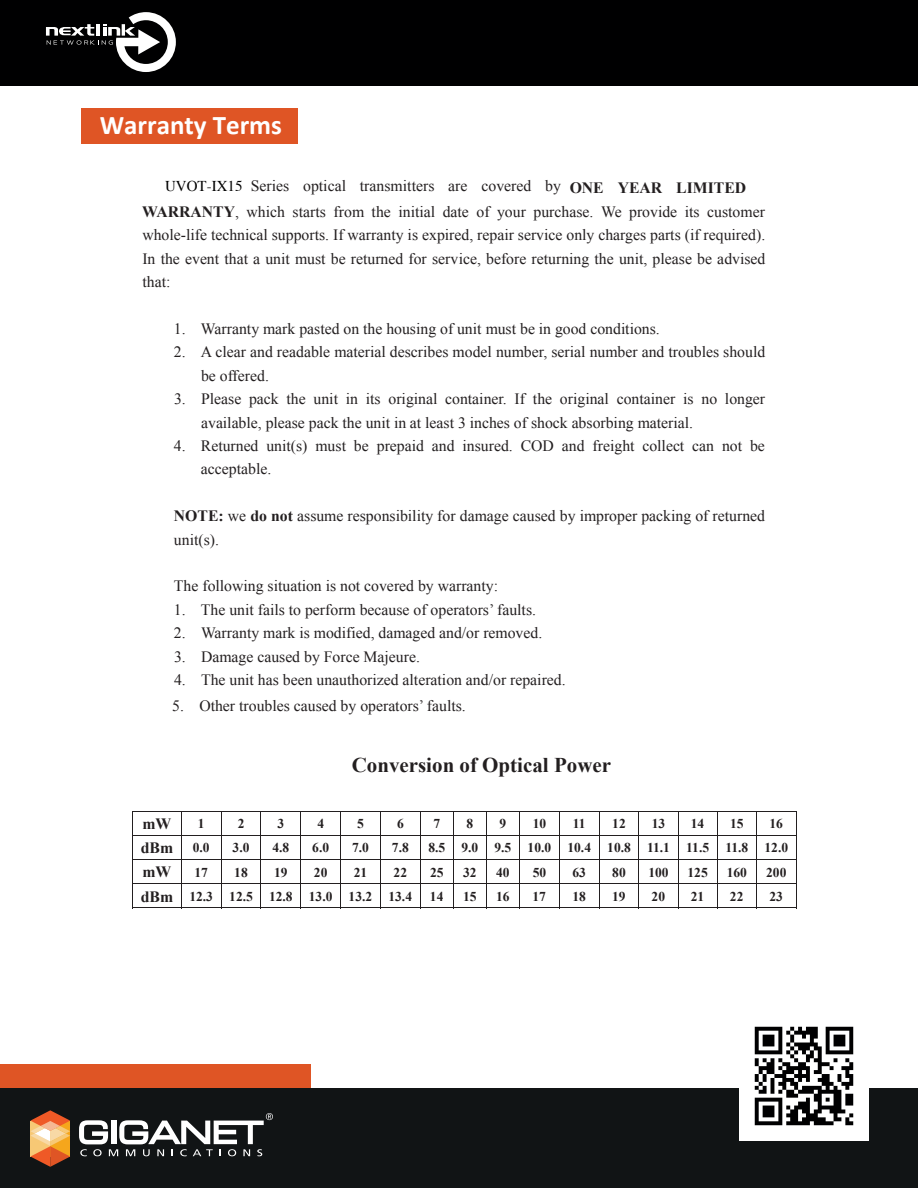
<style>
.page{position:relative;width:918px;height:1188px;background:#fff}
.page>*{position:absolute;margin:0;border:0;box-sizing:border-box;transform-origin:0 0}
.t1{font:700 27px "Calibri";color:#fff}
.t2{font:700 21px "Times New Roman";color:#231f20}
.t3{font:15.75px/23.4px "Times New Roman";color:#231f20}
.t4{font:700 15.75px "Times New Roman";color:#231f20}
.t5{font:15px "Times";color:#000001}
.t6{font:700 13.5px "Times New Roman";color:#231f20}
.s1{font-weight:700}
.s2{font-size:13.5px}
.s3{font-size:15.75px}
</style>
<div class="page">
<div style="left:81px;top:108px;width:217px;height:36px;background:#df5525"></div>
<div style="left:0;top:1064px;width:310px;height:86px;background:#df5525"></div>
<div style="left:0;top:0;width:918px;height:85px;background:#000001"></div>
<div style="left:0;top:1089px;width:918px;height:99px;background:#111415"></div>
<svg style="left:30px;top:1110px;width:40px;height:57px"></svg>
<svg style="left:79px;top:1113px;width:194px;height:43px"></svg>
<img style="left:739px;top:1026px;width:130px;height:115px">
<svg style="left:46px;top:12px;width:130px;height:60px"></svg>
<hr style="left:132px;top:811px;width:665px;height:1px;background:#231f20">
<hr style="left:132px;top:835px;width:665px;height:1px;background:#231f20">
<hr style="left:132px;top:859px;width:665px;height:1px;background:#231f20">
<hr style="left:132px;top:883px;width:665px;height:1px;background:#231f20">
<svg style="left:132px;top:812px;width:1px;height:96px"></svg>
<hr style="left:132px;top:908px;width:49px;height:1px;background:#231f20">
<svg style="left:181px;top:812px;width:1px;height:96px"></svg>
<hr style="left:182px;top:908px;width:39px;height:1px;background:#231f20">
<svg style="left:221px;top:812px;width:1px;height:96px"></svg>
<hr style="left:222px;top:908px;width:39px;height:1px;background:#231f20">
<hr style="left:261px;top:908px;width:39px;height:1px;background:#231f20">
<svg style="left:300px;top:812px;width:1px;height:96px"></svg>
<hr style="left:301px;top:908px;width:39px;height:1px;background:#231f20">
<svg style="left:340px;top:812px;width:1px;height:96px"></svg>
<hr style="left:341px;top:908px;width:39px;height:1px;background:#231f20">
<svg style="left:380px;top:812px;width:1px;height:96px"></svg>
<hr style="left:381px;top:908px;width:39px;height:1px;background:#231f20">
<svg style="left:420px;top:812px;width:1px;height:96px"></svg>
<hr style="left:421px;top:908px;width:32px;height:1px;background:#231f20">
<svg style="left:453px;top:812px;width:1px;height:96px"></svg>
<hr style="left:454px;top:908px;width:32px;height:1px;background:#231f20">
<svg style="left:486px;top:812px;width:1px;height:96px"></svg>
<hr style="left:487px;top:908px;width:32px;height:1px;background:#231f20">
<svg style="left:519px;top:812px;width:1px;height:96px"></svg>
<hr style="left:520px;top:908px;width:39px;height:1px;background:#231f20">
<svg style="left:559px;top:812px;width:1px;height:96px"></svg>
<hr style="left:560px;top:908px;width:39px;height:1px;background:#231f20">
<svg style="left:599px;top:812px;width:1px;height:96px"></svg>
<hr style="left:600px;top:908px;width:39px;height:1px;background:#231f20">
<hr style="left:639px;top:908px;width:39px;height:1px;background:#231f20">
<svg style="left:678px;top:812px;width:1px;height:96px"></svg>
<hr style="left:678px;top:908px;width:39px;height:1px;background:#231f20">
<svg style="left:717px;top:812px;width:1px;height:96px"></svg>
<hr style="left:718px;top:908px;width:38px;height:1px;background:#231f20">
<svg style="left:756px;top:812px;width:1px;height:96px"></svg>
<hr style="left:757px;top:908px;width:39px;height:1px;background:#231f20">
<svg style="left:796px;top:812px;width:1px;height:97px"></svg>
<h1 class="t1" style="left:100px;top:106px;width:184px">Warranty Terms</h1>
<p class="t3" style="left:142px;top:172px;width:624px;line-height:26.4px;text-indent:108px">Series optical transmitters are covered by <span class="s1">ONE YEAR LIMITED<br>WARRANTY</span>, which starts from the initial date of your purchase. We provide its customer</p>
<p class="t3" style="left:142px;top:223px;width:624px;text-align:justify">whole-life technical supports. If warranty is expired, repair service only charges parts (if required).<br>In the event that a unit must be returned for service, before returning the unit, please be advised that:</p>
<p class="t3" style="left:174px;top:317px;width:487px">1. Warranty mark pasted on the housing of unit must be in good conditions.</p>
<p class="t3" style="left:201px;top:340px;width:566px;text-indent:-27px">2. A clear and readable material describes model number, serial number and troubles should be offered.</p>
<p class="t3" style="left:201px;top:387px;width:566px;text-indent:-27px">3. Please pack the unit in its original container. If the original container is no longer available, please pack the unit in at least 3 inches of shock absorbing material.</p>
<p class="t3" style="left:201px;top:434px;width:565px;text-indent:-27px">4. Returned unit(s) must be prepaid and insured. COD and freight collect can not be acceptable.</p>
<p class="t3" style="left:174px;top:504px;width:593px"><span class="s1">NOTE:</span> we <span class="s1">do not</span> assume responsibility for damage caused by improper packing of returned unit(s).</p>
<p class="t3" style="left:174px;top:574px;width:326px">The following situation is not covered by warranty:</p>
<p class="t3" style="left:174px;top:598px;width:364px">1. The unit fails to perform because of operators’ faults.</p>
<p class="t3" style="left:174px;top:621px;width:370px">2. Warranty mark is modified, damaged and/or removed.</p>
<p class="t3" style="left:174px;top:644px;width:248px">3. Damage caused by Force Majeure.</p>
<p class="t3" style="left:174px;top:668px;width:393px">4. The unit has been unauthorized alteration and/or repaired.</p>
<p class="t5" style="left:165px;top:172px;width:79px">UVOT-IX15</p>
<p class="t3" style="left:172px;top:694px;width:295px">5. Other troubles caused by operators’ faults.</p>
<h2 class="t2" style="left:352px;top:750px;width:261px">Conversion of Optical Power</h2>
<p class="t4" style="left:143px;top:813px;width:30px">mW</p>
<p class="t6" style="left:198px;top:814px;width:8px">1</p>
<p class="t6" style="left:238px;top:814px;width:8px">2</p>
<p class="t6" style="left:278px;top:814px;width:8px">3</p>
<p class="t6" style="left:317px;top:814px;width:8px">4</p>
<p class="t6" style="left:357px;top:814px;width:8px">5</p>
<p class="t6" style="left:397px;top:814px;width:8px">6</p>
<p class="t6" style="left:433px;top:814px;width:8px">7</p>
<p class="t6" style="left:467px;top:814px;width:8px">8</p>
<p class="t6" style="left:500px;top:814px;width:8px">9</p>
<p class="t6" style="left:533px;top:814px;width:15px">10</p>
<p class="t6" style="left:573px;top:814px;width:14px">11</p>
<p class="t6" style="left:612px;top:814px;width:15px">12</p>
<p class="t6" style="left:652px;top:814px;width:15px">13</p>
<p class="t6" style="left:691px;top:814px;width:15px">14</p>
<p class="t6" style="left:730px;top:814px;width:15px">15</p>
<p class="t6" style="left:770px;top:814px;width:15px">16</p>
<p class="t4" style="left:141px;top:837px;width:70px">dBm <span class="s2">0.0</span></p>
<p class="t6" style="left:233px;top:839px;width:18px">3.0</p>
<p class="t6" style="left:272px;top:839px;width:18px">4.8</p>
<p class="t6" style="left:312px;top:839px;width:18px">6.0</p>
<p class="t6" style="left:352px;top:839px;width:18px">7.0</p>
<p class="t6" style="left:392px;top:839px;width:18px">7.8</p>
<p class="t6" style="left:428px;top:839px;width:361px">8.5 9.0 9.5 10.0 10.4 10.8 11.1 11.5 11.8 12.0</p>
<p class="t4" style="left:143px;top:861px;width:30px">mW</p>
<p class="t6" style="left:194px;top:863px;width:15px">17</p>
<p class="t6" style="left:234px;top:863px;width:15px">18</p>
<p class="t6" style="left:274px;top:863px;width:15px">19</p>
<p class="t6" style="left:314px;top:863px;width:15px">20</p>
<p class="t6" style="left:354px;top:863px;width:15px">21</p>
<p class="t6" style="left:394px;top:863px;width:15px">22</p>
<p class="t6" style="left:430px;top:863px;width:15px">25</p>
<p class="t6" style="left:463px;top:863px;width:15px">32</p>
<p class="t6" style="left:496px;top:863px;width:15px">40</p>
<p class="t6" style="left:533px;top:863px;width:15px">50</p>
<p class="t6" style="left:572px;top:863px;width:15px">63</p>
<p class="t6" style="left:612px;top:863px;width:15px">80</p>
<p class="t6" style="left:648px;top:863px;width:22px">100</p>
<p class="t6" style="left:688px;top:863px;width:22px">125</p>
<p class="t6" style="left:727px;top:863px;width:22px">160</p>
<p class="t6" style="left:766px;top:863px;width:22px">200</p>
<p class="t6" style="left:141px;top:887px;width:273px"><span class="s3">dBm</span> 12.3 12.5 12.8 13.0 13.2 13.4</p>
<p class="t6" style="left:430px;top:887px;width:15px">14</p>
<p class="t6" style="left:463px;top:887px;width:15px">15</p>
<p class="t6" style="left:496px;top:887px;width:15px">16</p>
<p class="t6" style="left:533px;top:887px;width:15px">17</p>
<p class="t6" style="left:572px;top:887px;width:15px">18</p>
<p class="t6" style="left:612px;top:887px;width:15px">19</p>
<p class="t6" style="left:652px;top:887px;width:15px">20</p>
<p class="t6" style="left:691px;top:887px;width:15px">21</p>
<p class="t6" style="left:730px;top:887px;width:15px">22</p>
<p class="t6" style="left:769px;top:887px;width:15px">23</p>
</div>
